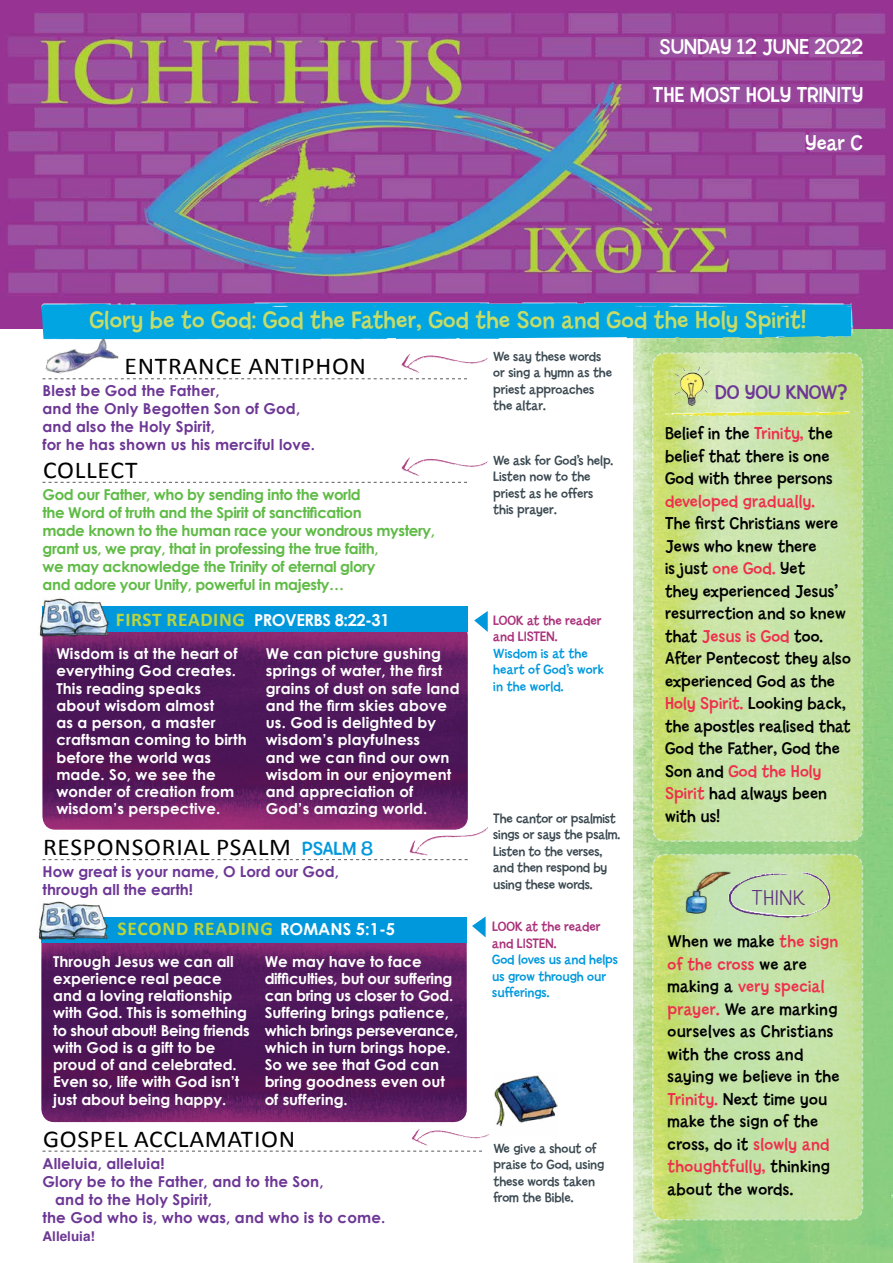
<style>
.page{position:relative;width:893px;height:1263px;background:#fff}
.page>*{position:absolute;margin:0;border:0;box-sizing:border-box;transform-origin:0 0}
.t1{font:25.5px "Billy Std";letter-spacing:.01em;color:#c6dc67}
.t2{font:24.15px "Calibri";letter-spacing:.03em;color:#000;scale:1.05 1}
.t3{font:22.5px/48px "Billy Std";color:#fff;text-align:right}
.t4{font:300 22.5px "Billy Std";letter-spacing:.03em;color:#5d2f7e;scale:1.06 1}
.t5{font:21px "Billy Std";color:#6d3795}
.t6{font:700 19.5px "Calibri";letter-spacing:.04em;color:#b9d53c}
.t7{font:18px/22.5px "Billy Std";letter-spacing:.01em;color:#000}
.t8{font:18px "Billy Std";letter-spacing:.01em;color:#ee2f4d}
.t9{font:700 16.5px "Century Gothic";letter-spacing:-.03em;color:#fff}
.t10{font:700 15px/17.2px "Century Gothic";letter-spacing:.01em;color:#fff}
.t11{font:700 15px/18px "Century Gothic";letter-spacing:.01em;color:#6d3795}
.t12{font:700 15px/18px "Century Gothic";letter-spacing:-.025em;color:#5fbb46}
.t13{font:14.25px/16.5px "Billy Std";color:#3b4951}
.t14{font:14.25px/16.5px "Billy Std";color:#0098dd}
.t15{font:14.25px/16.5px "Billy Std";color:#a9307a}
.t16{font:700 13.5px "Helvetica";color:#6d3795}
.s1{font-family:"Calibri";font-size:19.5px;color:#b9d53c}
.s2{font-family:"Billy Std";font-size:19.95px;color:#0098dd}
.s3{font-family:"Century Gothic";font-size:16.5px;color:#fff}
.s4{color:#ee2f4d}
</style>
<div class="page">
<img style="left:634px;top:328px;width:259px;height:935px">
<svg style="left:651px;top:352px;width:213px;height:491px;background:#c8e29e"></svg>
<img style="left:0;top:0;width:893px;height:328px">
<div style="left:42px;top:303px;width:811px;height:36px;background:#00a5e2"></div>
<svg style="left:41px;top:925px;width:426px;height:197px;background:#56195c"></svg>
<svg style="left:43px;top:623px;width:425px;height:207px;background:#5b1a5e"></svg>
<svg style="left:43px;top:1151px;width:439px;height:1px"></svg>
<svg style="left:43px;top:378px;width:424px;height:1px"></svg>
<svg style="left:43px;top:482px;width:424px;height:1px"></svg>
<img style="left:45px;top:328px;width:76px;height:52px">
<svg style="left:43px;top:859px;width:425px;height:1px"></svg>
<div style="left:43px;top:607px;width:425px;height:25px;background:#0098dd"></div>
<img style="left:39px;top:598px;width:73px;height:43px">
<div style="left:41px;top:917px;width:426px;height:26px;background:#0098dd"></div>
<img style="left:38px;top:901px;width:74px;height:43px">
<svg style="left:474px;top:611px;width:14px;height:21px"></svg>
<svg style="left:472px;top:916px;width:14px;height:21px"></svg>
<img style="left:674px;top:366px;width:36px;height:40px">
<img style="left:665px;top:411px;width:185px;height:5px">
<img style="left:401px;top:354px;width:87px;height:19px">
<img style="left:401px;top:457px;width:87px;height:20px">
<img style="left:410px;top:827px;width:78px;height:29px">
<img style="left:494px;top:1075px;width:63px;height:52px">
<img style="left:411px;top:1129px;width:79px;height:17px">
<svg style="left:651px;top:853px;width:213px;height:368px;background:#c3e19a"></svg>
<img style="left:683px;top:868px;width:51px;height:47px">
<img style="left:723px;top:872px;width:113px;height:46px">
<h3 class="t3" style="left:653px;top:23px;width:212px">SUNDAY 12 JUNE 2022<br>THE MOST HOLY TRINITY<br>Year C</h3>
<h1 class="t1" style="left:89px;top:306px;width:718px">Glory be to God: God the Father, God the Son and God the Holy Spirit!</h1>
<h2 class="t2" style="left:125px;top:351px;width:232px">ENTRANCE ANTIPHON</h2>
<p class="t11" style="left:43px;top:382px;width:274px">Blest be God the Father,<br>and the Only Begotten Son of God, and also the Holy Spirit,<br>for he has shown us his merciful love.</p>
<h2 class="t2" style="left:43px;top:454px;width:91px">COLLECT</h2>
<p class="t12" style="left:43px;top:485px;width:394px">God our Father, who by sending into the world<br>the Word of truth and the Spirit of sanctification<br>made known to the human race your wondrous mystery, grant us, we pray, that in professing the true faith,<br>we may acknowledge the Trinity of eternal glory<br>and adore your Unity, powerful in majesty…</p>
<p class="t9" style="left:116px;top:609px;width:275px"><span class="s1">FIRST READING</span> PROVERBS 8:22-31</p>
<p class="t10" style="left:56px;top:645px;width:192px">Wisdom is at the heart of everything God creates.<br>This reading speaks about wisdom almost<br>as a person, a master craftsman coming to birth before the world was made. So, we see the wonder of creation from wisdom’s perspective.</p>
<p class="t10" style="left:266px;top:645px;width:195px">We can picture gushing springs of water, the first grains of dust on safe land and the firm skies above us. God is delighted by wisdom’s playfulness<br>and we can find our own wisdom in our enjoyment and appreciation of<br>God’s amazing world.</p>
<h2 class="t2" style="left:43px;top:832px;width:316px">RESPONSORIAL PSALM <span class="s2">PSALM 8</span></h2>
<p class="t11" style="left:43px;top:862px;width:298px">How great is your name, O Lord our God, through all the earth!</p>
<h3 class="t6" style="left:118px;top:916px;width:279px">SECOND READING <span class="s3">ROMANS 5:1-5</span></h3>
<p class="t10" style="left:53px;top:952px;width:198px">Through Jesus we can all experience real peace and a loving relationship with God. This is something to shout about! Being friends with God is a gift to be proud of and celebrated.<br>Even so, life with God isn’t just about being happy.</p>
<p class="t10" style="left:265px;top:952px;width:195px">We may have to face difficulties, but our suffering can bring us closer to God.<br>Suffering brings patience, which brings perseverance, which in turn brings hope.<br>So we see that God can bring goodness even out of suffering.</p>
<h2 class="t2" style="left:43px;top:1123px;width:242px">GOSPEL ACCLAMATION</h2>
<p class="t11" style="left:43px;top:1154px;width:124px">Alleluia, alleluia!</p>
<p class="t11" style="left:43px;top:1172px;width:283px">Glory be to the Father, and to the Son,</p>
<p class="t11" style="left:55px;top:1190px;width:158px">and to the Holy Spirit,</p>
<p class="t11" style="left:43px;top:1208px;width:344px">the God who is, who was, and who is to come.</p>
<p class="t16" style="left:43px;top:1225px;width:54px">Alleluia!</p>
<p class="t13" style="left:493px;top:348px;width:120px">We say these words or sing a hymn as the priest approaches the altar.</p>
<p class="t13" style="left:493px;top:452px;width:121px">We ask for God’s help.<br>Listen now to the priest as he offers this prayer.</p>
<p class="t15" style="left:493px;top:612px;width:110px">LOOK at the reader and LISTEN.</p>
<p class="t14" style="left:493px;top:645px;width:112px">Wisdom is at the heart of God’s work in the world.</p>
<p class="t13" style="left:493px;top:810px;width:128px">The cantor or psalmist sings or says the psalm.<br>Listen to the verses, and then respond by using these words.</p>
<p class="t15" style="left:492px;top:919px;width:110px">LOOK at the reader and LISTEN.</p>
<p class="t14" style="left:492px;top:952px;width:127px">God loves us and helps us grow through our sufferings.</p>
<p class="t13" style="left:493px;top:1140px;width:112px">We give a shout of praise to God, using these words taken from the Bible.</p>
<h3 class="t5" style="left:715px;top:380px;width:134px">DO YOU KNOW?</h3>
<p class="t7" style="left:665px;top:423px;width:169px">Belief in the <span class="s4">Trinity,</span> the belief that there is one<br>God with three persons</p>
<p class="t8" style="left:665px;top:491px;width:151px">developed gradually.</p>
<p class="t7" style="left:665px;top:513px;width:187px">The first Christians were<br>Jews who knew there<br>is just <span class="s4">one God.</span> Yet<br>they experienced Jesus’ resurrection and so knew that <span class="s4">Jesus is God</span> too.<br>After Pentecost they also experienced God as the<br><span class="s4">Holy Spirit.</span> Looking back, the apostles realised that<br>God the Father, God the<br>Son and <span class="s4">God the Holy<br>Spirit</span> had always been with us!</p>
<h3 class="t4" style="left:752px;top:886px;width:51px">THINK</h3>
<p class="t7" style="left:668px;top:931px;width:173px">When we make <span class="s4">the sign of the cross</span> we are making a <span class="s4">very special prayer.</span> We are marking ourselves as Christians with the cross and saying we believe in the<br><span class="s4">Trinity.</span> Next time you make the sign of the cross, do it <span class="s4">slowly and thoughtfully,</span> thinking about the words.</p>
</div>
